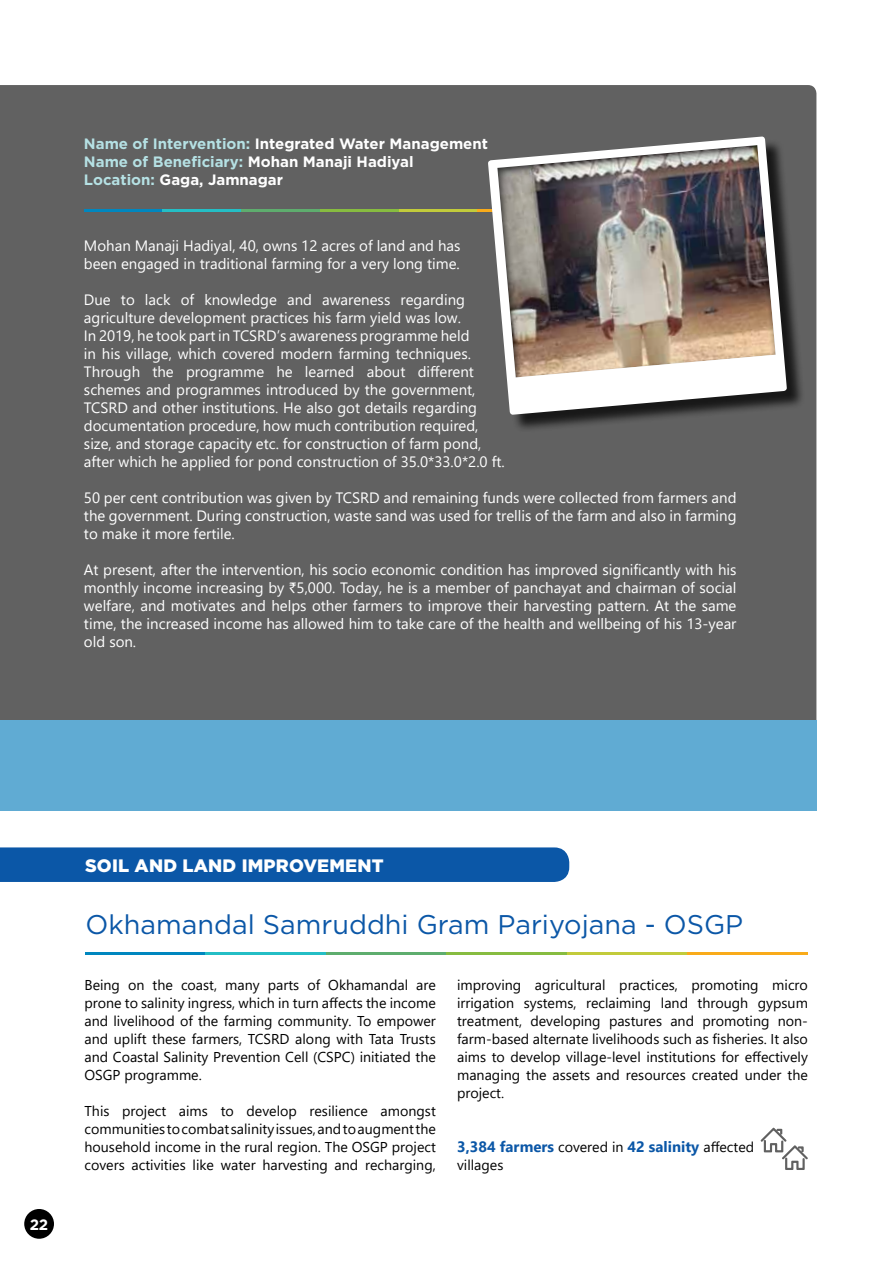
<style>
.page{position:relative;width:893px;height:1263px;background:#fff}
.page>*{position:absolute;margin:0;border:0;box-sizing:border-box;transform-origin:0 0}
.t1{font:27px "Gotham";color:#0b57a7}
.t2{font:900 18px "Gotham";letter-spacing:.01em;color:#fff}
.t3{font:15px/18px "Segoe UI";color:#fff}
.t4{font:700 15px/18px "Gotham";color:#fff}
.t5{font:700 15px "Segoe UI";color:#0b57a7}
.t6{font:14.25px/18px "Segoe UI";color:#000;text-align:justify}
.s1{color:#b5e1e4}
.s2{font-family:"Rupee"}
.s3{font-weight:400;font-size:14.25px;color:#000}
</style>
<div class="page">
<div style="left:24px;top:1209px;width:30px;height:30px;background:#000;border-radius:50%"></div>
<div style="left:0;top:85px;width:816px;height:635px;background:#616161"></div>
<div style="left:0;top:720px;width:816px;height:91px;background:#60abd3"></div>
<hr style="left:84px;top:210px;width:79px;height:2px;background:#0087bf">
<hr style="left:162px;top:210px;width:79px;height:2px;background:#24bec5">
<hr style="left:241px;top:210px;width:79px;height:2px;background:#5ead6e">
<hr style="left:320px;top:210px;width:79px;height:2px;background:#87bc40">
<hr style="left:399px;top:210px;width:79px;height:2px;background:#c2cb3b">
<hr style="left:477px;top:210px;width:79px;height:2px;background:#f9ab1a">
<div style="left:491px;top:139px;width:314px;height:294px;background:#000;opacity:.75"></div>
<svg style="left:488px;top:136px;width:299px;height:279px"></svg>
<img style="left:495px;top:143px;width:281px;height:236px">
<div style="left:0;top:847px;width:569px;height:35px;background:#0b57a7"></div>
<hr style="left:85px;top:953px;width:121px;height:2px;background:#0087bf">
<hr style="left:205px;top:953px;width:121px;height:2px;background:#24bec5">
<hr style="left:326px;top:953px;width:120px;height:2px;background:#5ead6e">
<hr style="left:446px;top:953px;width:121px;height:2px;background:#87bc40">
<hr style="left:567px;top:953px;width:121px;height:2px;background:#c2cb3b">
<hr style="left:687px;top:953px;width:121px;height:2px;background:#f9ab1a">
<svg style="left:760px;top:1127px;width:48px;height:43px"></svg>
<p class="t4" style="left:84px;top:134px;width:406px"><span class="s1">Name of Intervention:</span> Integrated Water Management<br><span class="s1">Name of Beneficiary:</span> Mohan Manaji Hadiyal<br><span class="s1">Location:</span> Gaga, Jamnagar</p>
<p class="t3" style="left:84px;top:236px;width:378px">Mohan Manaji Hadiyal, 40, owns 12 acres of land and has been engaged in traditional farming for a very long time.</p>
<p class="t3" style="left:84px;top:290px;width:422px">Due to lack of knowledge and awareness regarding agriculture development practices his farm yield was low.<br>In 2019, he took part in TCSRD’s awareness programme held<br>in his village, which covered modern farming techniques.<br>Through the programme he learned about different schemes and programmes introduced by the government, TCSRD and other institutions. He also got details regarding documentation procedure, how much contribution required, size, and storage capacity etc. for construction of farm pond, after which he applied for pond construction of 35.0*33.0*2.0 ft.</p>
<p class="t3" style="left:84px;top:488px;width:654px;text-align:justify">50 per cent contribution was given by TCSRD and remaining funds were collected from farmers and the government. During construction, waste sand was used for trellis of the farm and also in farming to make it more fertile.</p>
<p class="t3" style="left:84px;top:560px;width:654px;text-align:justify">At present, after the intervention, his socio economic condition has improved significantly with his monthly income increasing by <span class="s2">`</span>5,000. Today, he is a member of panchayat and chairman of social welfare, and motivates and helps other farmers to improve their harvesting pattern. At the same time, the increased income has allowed him to take care of the health and wellbeing of his 13-year old son.</p>
<p class="t4" style="left:30px;top:1215px;width:20px">22</p>
<p class="t2" style="left:85px;top:855px;width:300px">SOIL AND LAND IMPROVEMENT</p>
<p class="t1" style="left:86px;top:907px;width:655px">Okhamandal Samruddhi Gram Pariyojana - OSGP</p>
<p class="t6" style="left:85px;top:975px;width:353px">Being on the coast, many parts of Okhamandal are prone to salinity ingress, which in turn affects the income and livelihood of the farming community. To empower and uplift these farmers, TCSRD along with Tata Trusts and Coastal Salinity Prevention Cell (CSPC) initiated the OSGP programme.</p>
<p class="t6" style="left:85px;top:1101px;width:353px">This project aims to develop resilience amongst communities to combat salinity issues, and to augment the household income in the rural region. The OSGP project covers activities like water harvesting and recharging,</p>
<p class="t6" style="left:457px;top:975px;width:352px">improving agricultural practices, promoting micro irrigation systems, reclaiming land through gypsum treatment, developing pastures and promoting non&shy;farm-based alternate livelihoods such as fisheries. It also aims to develop village-level institutions for effectively managing the assets and resources created under the project.</p>
<p class="t5" style="left:457px;top:1133px;width:299px">3,384 farmers <span class="s3">covered in</span> 42 salinity <span class="s3">affected</span></p>
<p class="t6" style="left:457px;top:1155px;width:48px">villages</p>
</div>
